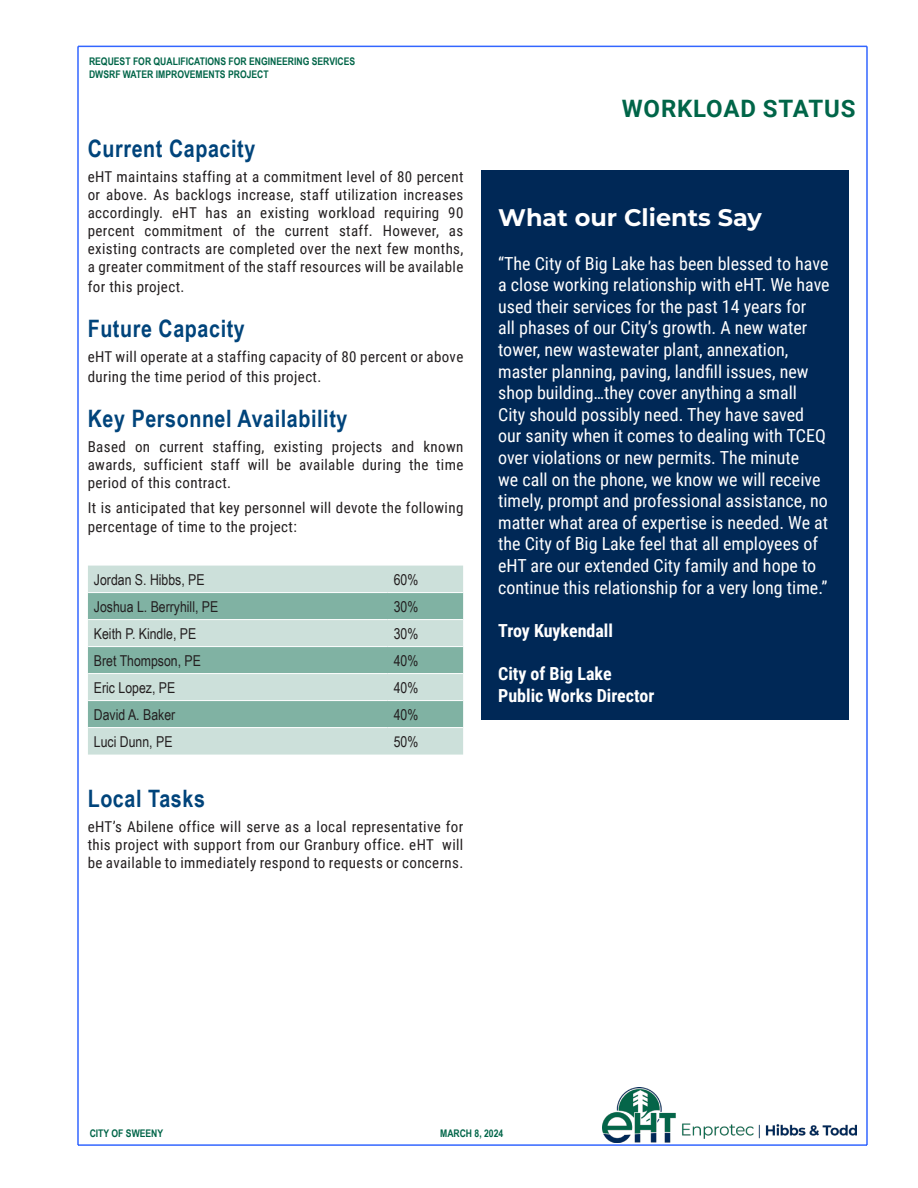
<style>
.page{position:relative;width:918px;height:1188px;background:#fff}
.page>*{position:absolute;margin:0;border:0;box-sizing:border-box;transform-origin:0 0}
.t1{font:700 24px "Arial Narrow";letter-spacing:.025em;color:#00447b}
.t2{font:700 24px "Montserrat";color:#fff}
.t3{font:700 24px "Roboto";letter-spacing:.035em;color:#006548}
.t4{font:18px/21.6px "Roboto Condensed";color:#fff}
.t5{font:700 18px/21.6px "Roboto Condensed";color:#fff}
.t6{font:15px/18px "Roboto Condensed";letter-spacing:.025em;color:#231f20;text-align:justify}
.t7{font:15px "Arial Narrow";color:#231f20}
.t8{font:700 10.5px/12.6px "Arial Narrow";color:#006548}
</style>
<div class="page">
<hr style="left:78px;top:1144px;width:789px;height:2px;background:#36f">
<hr style="left:866px;top:46px;width:2px;height:1099px;background:#36f">
<hr style="left:78px;top:46px;width:789px;height:1px;background:#36f">
<hr style="left:77px;top:46px;width:2px;height:1099px;background:#36f">
<img style="left:603px;top:1087px;width:254px;height:55px">
<div style="left:88px;top:566px;width:375px;height:189px;background:#cce0da"></div>
<svg style="left:88px;top:593px;width:375px;height:134px;background:#9ec4b9"></svg>
<hr style="left:88px;top:592px;width:300px;height:1px;background:#fff">
<hr style="left:388px;top:592px;width:75px;height:1px;background:#fff">
<hr style="left:88px;top:619px;width:300px;height:1px;background:#fff">
<hr style="left:388px;top:619px;width:75px;height:1px;background:#fff">
<hr style="left:88px;top:646px;width:300px;height:1px;background:#fff">
<hr style="left:388px;top:646px;width:75px;height:1px;background:#fff">
<hr style="left:88px;top:673px;width:300px;height:1px;background:#fff">
<hr style="left:388px;top:673px;width:75px;height:1px;background:#fff">
<hr style="left:88px;top:700px;width:300px;height:1px;background:#fff">
<hr style="left:388px;top:700px;width:75px;height:1px;background:#fff">
<hr style="left:88px;top:727px;width:300px;height:1px;background:#fff">
<hr style="left:388px;top:727px;width:75px;height:1px;background:#fff">
<div style="left:482px;top:171px;width:367px;height:549px;background:#002856"></div>
<p class="t8" style="left:89px;top:55px;width:268px">REQUEST FOR QUALIFICATIONS FOR ENGINEERING SERVICES<br>DWSRF WATER IMPROVEMENTS PROJECT</p>
<p class="t1" style="left:88px;top:131px;width:169px">Current Capacity</p>
<p class="t6" style="left:88px;top:167px;width:377px">eHT maintains staffing at a commitment level of 80 percent or above. As backlogs increase, staff utilization increases accordingly. eHT has an existing workload requiring 90 percent commitment of the current staff. However, as existing contracts are completed over the next few months, a greater commitment of the staff resources will be available</p>
<p class="t6" style="left:88px;top:277px;width:98px">for this project.</p>
<p class="t1" style="left:88px;top:311px;width:159px">Future Capacity</p>
<p class="t6" style="left:88px;top:347px;width:377px;line-height:19.5px">eHT will operate at a staffing capacity of 80 percent or above during the time period of this project.</p>
<p class="t1" style="left:88px;top:401px;width:261px">Key Personnel Availability</p>
<p class="t6" style="left:88px;top:437px;width:377px">Based on current staffing, existing projects and known awards, sufficient staff will be available during the time period of this contract.</p>
<p class="t6" style="left:88px;top:497px;width:377px;line-height:19.5px">It is anticipated that key personnel will devote the following percentage of time to the project:</p>
<p class="t7" style="left:94px;top:568px;width:112px">Jordan S. Hibbs, PE</p>
<p class="t7" style="left:394px;top:568px;width:26px">60%</p>
<p class="t7" style="left:94px;top:595px;width:126px">Joshua L. Berryhill, PE</p>
<p class="t7" style="left:394px;top:595px;width:26px">30%</p>
<p class="t7" style="left:94px;top:622px;width:104px">Keith P. Kindle, PE</p>
<p class="t7" style="left:394px;top:622px;width:26px">30%</p>
<p class="t7" style="left:94px;top:649px;width:109px">Bret Thompson, PE</p>
<p class="t7" style="left:394px;top:649px;width:26px">40%</p>
<p class="t7" style="left:94px;top:676px;width:83px">Eric Lopez, PE</p>
<p class="t7" style="left:394px;top:676px;width:26px">40%</p>
<p class="t7" style="left:94px;top:703px;width:83px">David A. Baker</p>
<p class="t7" style="left:394px;top:703px;width:26px">40%</p>
<p class="t7" style="left:94px;top:730px;width:80px">Luci Dunn, PE</p>
<p class="t7" style="left:394px;top:730px;width:26px">50%</p>
<p class="t1" style="left:88px;top:781px;width:119px">Local Tasks</p>
<p class="t6" style="left:88px;top:817px;width:377px">eHT’s Abilene office will serve as a local representative for this project with support from our Granbury office. eHT will be available to immediately respond to requests or concerns.</p>
<p class="t3" style="left:622px;top:92px;width:235px">WORKLOAD STATUS</p>
<p class="t2" style="left:498px;top:201px;width:265px">What our Clients Say</p>
<p class="t4" style="left:498px;top:252px;width:333px">“The City of Big Lake has been blessed to have a close working relationship with eHT. We have used their services for the past 14 years for<br>all phases of our City’s growth. A new water tower, new wastewater plant, annexation, master planning, paving, landfill issues, new shop building…they cover anything a small<br>City should possibly need. They have saved our sanity when it comes to dealing with TCEQ over violations or new permits. The minute<br>we call on the phone, we know we will receive timely, prompt and professional assistance, no matter what area of expertise is needed. We at the City of Big Lake feel that all employees of eHT are our extended City family and hope to continue this relationship for a very long time.”</p>
<p class="t5" style="left:498px;top:619px;width:116px">Troy Kuykendall</p>
<p class="t5" style="left:498px;top:662px;width:158px">City of Big Lake<br>Public Works Director</p>
<p class="t8" style="left:90px;top:1126px;width:75px">CITY OF SWEENY</p>
<p class="t8" style="left:440px;top:1126px;width:65px">MARCH 8, 2024</p>
</div>
